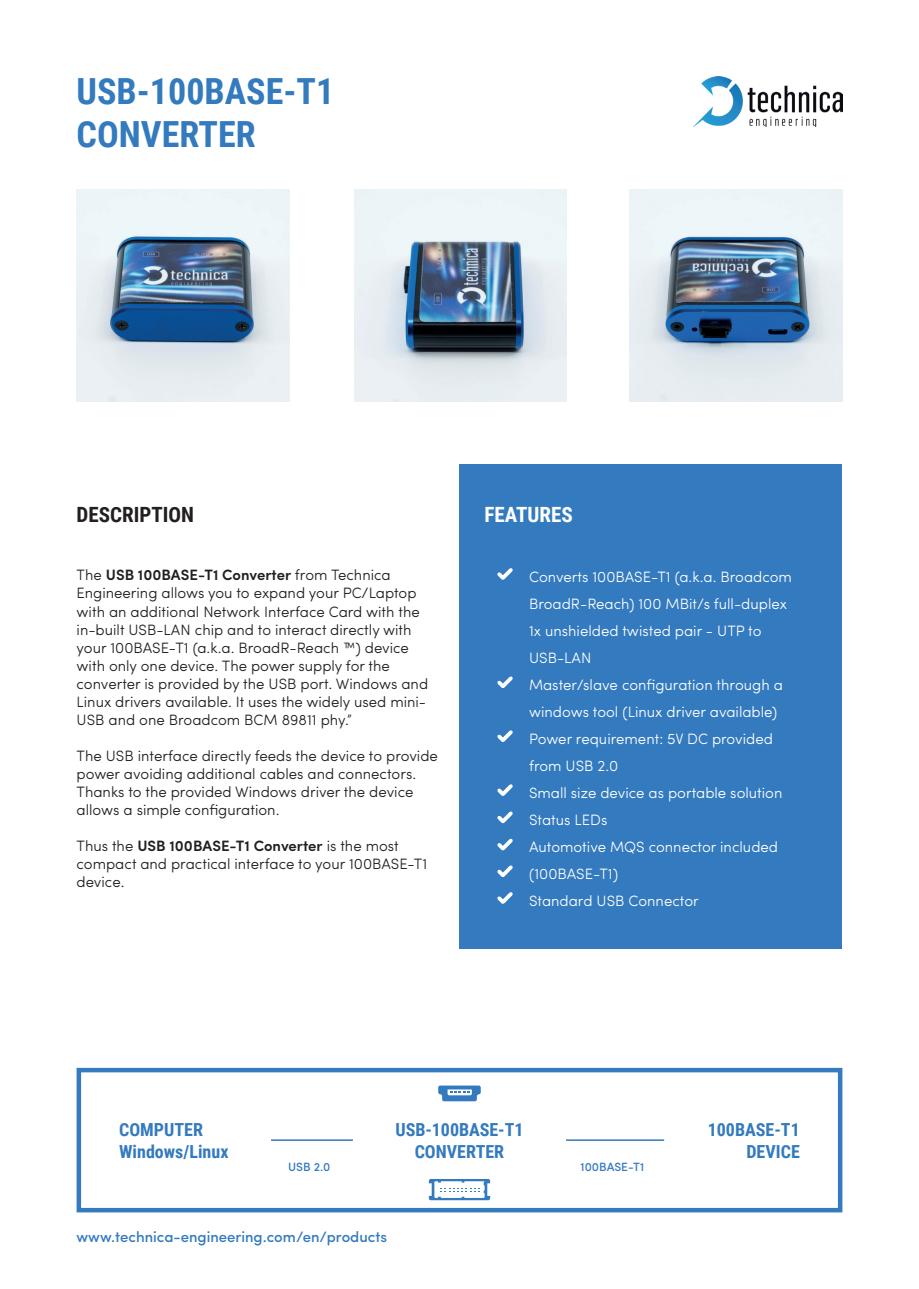
<style>
.page{position:relative;width:919px;height:1289px;background:#fff}
.page>*{position:absolute;margin:0;border:0;box-sizing:border-box;transform-origin:0 0}
.t1{font:700 36px/43.2px "Roboto Condensed";color:#337abf}
.t2{font:700 21px "Roboto Condensed";color:#231f20}
.t3{font:700 21px "Roboto Condensed";color:#fff}
.t4{font:700 18px/21.6px "Roboto Condensed";color:#337abf}
.t5{font:300 15px/18px "Sofia Pro";color:#231f20}
.t6{font:300 15px/27px "Sofia Pro";color:#fff}
.t7{font:500 15px "Sofia Pro";color:#337abf}
.t8{font:500 12px "Sofia Pro";color:#337abf}
.s1{font-weight:600}
.s2{font-family:"Flama Condensed";font-size:16.5px}
</style>
<div class="page">
<div style="left:459px;top:464px;width:383px;height:484px;background:#337abf"></div>
<div style="left:77px;top:1067px;width:765px;height:145px;border:4px solid #337abf"></div>
<img style="left:693px;top:77px;width:149px;height:50px">
<svg style="left:497px;top:568px;width:16px;height:11px"></svg>
<svg style="left:497px;top:838px;width:16px;height:12px"></svg>
<svg style="left:497px;top:676px;width:16px;height:12px"></svg>
<svg style="left:497px;top:730px;width:16px;height:12px"></svg>
<svg style="left:497px;top:865px;width:16px;height:12px"></svg>
<svg style="left:497px;top:892px;width:16px;height:11px"></svg>
<svg style="left:497px;top:784px;width:16px;height:12px"></svg>
<svg style="left:497px;top:811px;width:16px;height:12px"></svg>
<img style="left:77px;top:189px;width:212px;height:213px">
<img style="left:354px;top:189px;width:213px;height:213px">
<img style="left:629px;top:189px;width:213px;height:213px">
<svg style="left:438px;top:1085px;width:42px;height:16px"></svg>
<hr style="left:271px;top:1139px;width:82px;height:1px;background:#337abf">
<hr style="left:566px;top:1139px;width:98px;height:1px;background:#337abf">
<svg style="left:429px;top:1179px;width:61px;height:21px"></svg>
<h1 class="t1" style="left:77px;top:68px;width:259px">USB-100BASE-T1<br>CONVERTER</h1>
<h2 class="t2" style="left:77px;top:500px;width:119px">DESCRIPTION</h2>
<h2 class="t3" style="left:484px;top:500px;width:90px">FEATURES</h2>
<p class="t5" style="left:77px;top:565px;width:353px">The <span class="s1">USB 100BASE-T1 Converter</span> from Technica Engineering allows you to expand your PC/Laptop with an additional Network Interface Card with the in-built USB-LAN chip and to interact directly with your 100BASE-T1 (a.k.a. BroadR-Reach ™) device with only one device. The power supply for the converter is provided by the USB port. Windows and Linux drivers available. It uses the widely used mini-USB and one Broadcom BCM 89811 phy.”</p>
<p class="t5" style="left:77px;top:745px;width:363px">The USB interface directly feeds the device to provide power avoiding additional cables and connectors.<br>Thanks to the provided Windows driver the device allows a simple configuration.</p>
<p class="t5" style="left:77px;top:835px;width:352px">Thus the <span class="s1">USB 100BASE-T1 Converter</span> is the most compact and practical interface to your 100BASE-T1 device.</p>
<p class="t6" style="left:529px;top:562px;width:264px;text-indent:-27px"><span class="s2">•</span> Converts 100BASE-T1 (a.k.a. Broadcom<br>BroadR-Reach) 100 MBit/s full-duplex<br>1x unshielded twisted pair - UTP to<br>USB-LAN</p>
<p class="t6" style="left:529px;top:670px;width:255px;text-indent:-27px"><span class="s2">•</span> Master/slave configuration through a windows tool (Linux driver available)</p>
<p class="t6" style="left:529px;top:724px;width:245px;text-indent:-27px"><span class="s2">•</span> Power requirement: 5V DC provided from USB 2.0</p>
<p class="t6" style="left:502px;top:778px;width:282px"><span class="s2">•</span> Small size device as portable solution</p>
<p class="t6" style="left:502px;top:805px;width:107px"><span class="s2">•</span> Status LEDs</p>
<p class="t6" style="left:529px;top:832px;width:250px;text-indent:-27px"><span class="s2">•</span> Automotive MQS connector included (100BASE-T1)</p>
<p class="t6" style="left:502px;top:886px;width:198px"><span class="s2">•</span> Standard USB Connector</p>
<p class="t4" style="left:119px;top:1118px;width:111px">COMPUTER<br>Windows/Linux</p>
<p class="t4" style="left:707px;top:1118px;width:94px;text-align:right">100BASE-T1<br>DEVICE</p>
<p class="t4" style="left:395px;top:1118px;width:130px;text-align:center">USB-100BASE-T1<br>CONVERTER</p>
<p class="t8" style="left:288px;top:1157px;width:44px">USB 2.0</p>
<p class="t8" style="left:580px;top:1157px;width:65px">100BASE-T1</p>
<p class="t7" style="left:77px;top:1225px;width:312px">www.technica-engineering.com/en/products</p>
</div>
